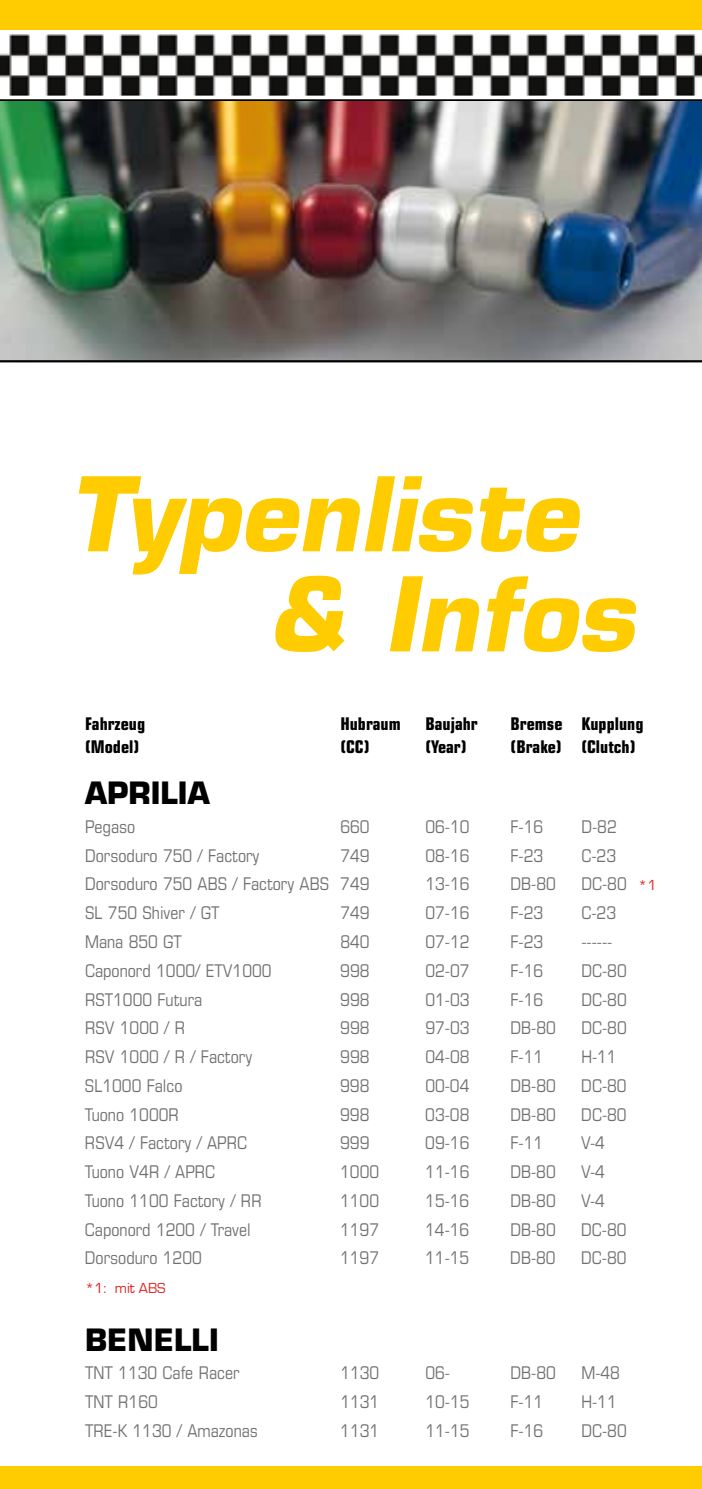
<style>
.page{position:relative;width:702px;height:1489px;background:#fff}
.page>*{position:absolute;margin:0;border:0;box-sizing:border-box;transform-origin:0 0}
.t1{font:italic 700 100px/100px "Eurostile";color:#fecc00}
.t2{font:700 30px "Eurostile";color:#000}
.t3{font:condensed 17.5px "Eurostile";color:#707172}
.t4{font:700 condensed 17.5px "Eurostile";color:#000}
.t5{font:15px "Eurostile";color:#e3211f}
.s1{font-stretch:normal;font-size:15px;color:#e3211f}
</style>
<div class="page">
<div style="left:0;top:1465px;width:702px;height:23px;background:#fecc00"></div>
<img style="left:0;top:35px;width:702px;height:60px">
<hr style="left:0;top:99px;width:702px;height:2px;background:#000">
<img style="left:0;top:101px;width:702px;height:259px">
<div style="left:0;top:0;width:702px;height:30px;background:#fecc00"></div>
<hr style="left:0;top:360px;width:702px;height:2px;background:#000">
<h1 class="t1" style="left:266px;top:463px;width:391px;text-indent:-198px">Typenliste &amp; Infos</h1>
<p class="t4" style="left:85px;top:713px;width:62px">Fahrzeug</p>
<p class="t4" style="left:340px;top:713px;width:62px">Hubraum</p>
<p class="t4" style="left:425px;top:713px;width:54px">Baujahr</p>
<p class="t4" style="left:510px;top:713px;width:134px">Bremse Kupplung</p>
<p class="t4" style="left:85px;top:736px;width:56px">(Model)</p>
<p class="t4" style="left:340px;top:736px;width:31px">(CC)</p>
<p class="t4" style="left:425px;top:736px;width:43px">(Year)</p>
<p class="t4" style="left:510px;top:736px;width:127px">(Brake) (Clutch)</p>
<h2 class="t2" style="left:85px;top:774px;width:126px">APRILIA</h2>
<p class="t3" style="left:85px;top:816px;width:52px">Pegaso</p>
<p class="t3" style="left:340px;top:816px;width:31px">660</p>
<p class="t3" style="left:425px;top:816px;width:46px">06-10</p>
<p class="t3" style="left:510px;top:816px;width:34px">F-16</p>
<p class="t3" style="left:581px;top:816px;width:37px">D-82</p>
<p class="t3" style="left:85px;top:844px;width:176px">Dorsoduro 750 / Factory</p>
<p class="t3" style="left:340px;top:844px;width:31px">749</p>
<p class="t3" style="left:425px;top:844px;width:46px">08-16</p>
<p class="t3" style="left:510px;top:844px;width:34px">F-23</p>
<p class="t3" style="left:581px;top:844px;width:36px">C-23</p>
<p class="t3" style="left:85px;top:873px;width:286px">Dorsoduro 750 ABS / Factory ABS 749</p>
<p class="t3" style="left:425px;top:873px;width:46px">13-16</p>
<p class="t3" style="left:510px;top:873px;width:47px">DB-80</p>
<p class="t3" style="left:581px;top:873px;width:77px">DC-80 <span class="s1">*1</span></p>
<p class="t3" style="left:85px;top:902px;width:136px">SL 750 Shiver / GT</p>
<p class="t3" style="left:340px;top:902px;width:31px">749</p>
<p class="t3" style="left:425px;top:902px;width:46px">07-16</p>
<p class="t3" style="left:510px;top:902px;width:34px">F-23</p>
<p class="t3" style="left:581px;top:902px;width:36px">C-23</p>
<p class="t3" style="left:85px;top:931px;width:98px">Mana 850 GT</p>
<p class="t3" style="left:340px;top:931px;width:31px">840</p>
<p class="t3" style="left:425px;top:931px;width:46px">07-12</p>
<p class="t3" style="left:510px;top:931px;width:34px">F-23</p>
<p class="t3" style="left:581px;top:931px;width:33px">------</p>
<p class="t3" style="left:85px;top:959px;width:188px">Caponord 1000/ ETV1000</p>
<p class="t3" style="left:340px;top:959px;width:31px">998</p>
<p class="t3" style="left:425px;top:959px;width:46px">02-07</p>
<p class="t3" style="left:510px;top:959px;width:34px">F-16</p>
<p class="t3" style="left:581px;top:959px;width:47px">DC-80</p>
<p class="t3" style="left:85px;top:988px;width:119px">RST1000 Futura</p>
<p class="t3" style="left:340px;top:988px;width:31px">998</p>
<p class="t3" style="left:425px;top:988px;width:46px">01-03</p>
<p class="t3" style="left:510px;top:988px;width:34px">F-16</p>
<p class="t3" style="left:581px;top:988px;width:47px">DC-80</p>
<p class="t3" style="left:85px;top:1017px;width:102px">RSV 1000 / R</p>
<p class="t3" style="left:340px;top:1017px;width:31px">998</p>
<p class="t3" style="left:425px;top:1017px;width:46px">97-03</p>
<p class="t3" style="left:510px;top:1017px;width:47px">DB-80</p>
<p class="t3" style="left:581px;top:1017px;width:47px">DC-80</p>
<p class="t3" style="left:85px;top:1046px;width:169px">RSV 1000 / R / Factory</p>
<p class="t3" style="left:340px;top:1046px;width:31px">998</p>
<p class="t3" style="left:425px;top:1046px;width:46px">04-08</p>
<p class="t3" style="left:510px;top:1046px;width:34px">F-11</p>
<p class="t3" style="left:581px;top:1046px;width:37px">H-11</p>
<p class="t3" style="left:85px;top:1075px;width:99px">SL1000 Falco</p>
<p class="t3" style="left:340px;top:1075px;width:31px">998</p>
<p class="t3" style="left:425px;top:1075px;width:46px">00-04</p>
<p class="t3" style="left:510px;top:1075px;width:47px">DB-80</p>
<p class="t3" style="left:581px;top:1075px;width:47px">DC-80</p>
<p class="t3" style="left:85px;top:1103px;width:95px">Tuono 1000R</p>
<p class="t3" style="left:340px;top:1103px;width:31px">998</p>
<p class="t3" style="left:425px;top:1103px;width:46px">03-08</p>
<p class="t3" style="left:510px;top:1103px;width:47px">DB-80</p>
<p class="t3" style="left:581px;top:1103px;width:47px">DC-80</p>
<p class="t3" style="left:85px;top:1132px;width:164px">RSV4 / Factory / APRC</p>
<p class="t3" style="left:340px;top:1132px;width:31px">999</p>
<p class="t3" style="left:425px;top:1132px;width:46px">09-16</p>
<p class="t3" style="left:510px;top:1132px;width:34px">F-11</p>
<p class="t3" style="left:581px;top:1132px;width:25px">V-4</p>
<p class="t3" style="left:85px;top:1161px;width:132px">Tuono V4R / APRC</p>
<p class="t3" style="left:340px;top:1161px;width:40px">1000</p>
<p class="t3" style="left:425px;top:1161px;width:46px">11-16</p>
<p class="t3" style="left:510px;top:1161px;width:47px">DB-80</p>
<p class="t3" style="left:581px;top:1161px;width:25px">V-4</p>
<p class="t3" style="left:85px;top:1190px;width:178px">Tuono 1100 Factory / RR</p>
<p class="t3" style="left:340px;top:1190px;width:40px">1100</p>
<p class="t3" style="left:425px;top:1190px;width:46px">15-16</p>
<p class="t3" style="left:510px;top:1190px;width:47px">DB-80</p>
<p class="t3" style="left:581px;top:1190px;width:25px">V-4</p>
<p class="t3" style="left:85px;top:1218px;width:167px">Caponord 1200 / Travel</p>
<p class="t3" style="left:340px;top:1218px;width:40px">1197</p>
<p class="t3" style="left:425px;top:1218px;width:46px">14-16</p>
<p class="t3" style="left:510px;top:1218px;width:47px">DB-80</p>
<p class="t3" style="left:581px;top:1218px;width:47px">DC-80</p>
<p class="t3" style="left:85px;top:1247px;width:118px">Dorsoduro 1200</p>
<p class="t3" style="left:340px;top:1247px;width:40px">1197</p>
<p class="t3" style="left:425px;top:1247px;width:46px">11-15</p>
<p class="t3" style="left:510px;top:1247px;width:47px">DB-80</p>
<p class="t3" style="left:581px;top:1247px;width:47px">DC-80</p>
<p class="t5" style="left:85px;top:1279px;width:82px">*1: mit ABS</p>
<h2 class="t2" style="left:85px;top:1320px;width:135px">BENELLI</h2>
<p class="t3" style="left:85px;top:1362px;width:156px">TNT 1130 Cafe Racer</p>
<p class="t3" style="left:340px;top:1362px;width:40px">1130</p>
<p class="t3" style="left:425px;top:1362px;width:26px">06-</p>
<p class="t3" style="left:510px;top:1362px;width:47px">DB-80</p>
<p class="t3" style="left:581px;top:1362px;width:40px">M-48</p>
<p class="t3" style="left:85px;top:1391px;width:74px">TNT R160</p>
<p class="t3" style="left:340px;top:1391px;width:40px">1131</p>
<p class="t3" style="left:425px;top:1391px;width:46px">10-15</p>
<p class="t3" style="left:510px;top:1391px;width:34px">F-11</p>
<p class="t3" style="left:581px;top:1391px;width:37px">H-11</p>
<p class="t3" style="left:85px;top:1419px;width:174px">TRE-K 1130 / Amazonas</p>
<p class="t3" style="left:340px;top:1419px;width:40px">1131</p>
<p class="t3" style="left:425px;top:1419px;width:46px">11-15</p>
<p class="t3" style="left:510px;top:1419px;width:34px">F-16</p>
<p class="t3" style="left:581px;top:1419px;width:47px">DC-80</p>
</div>
